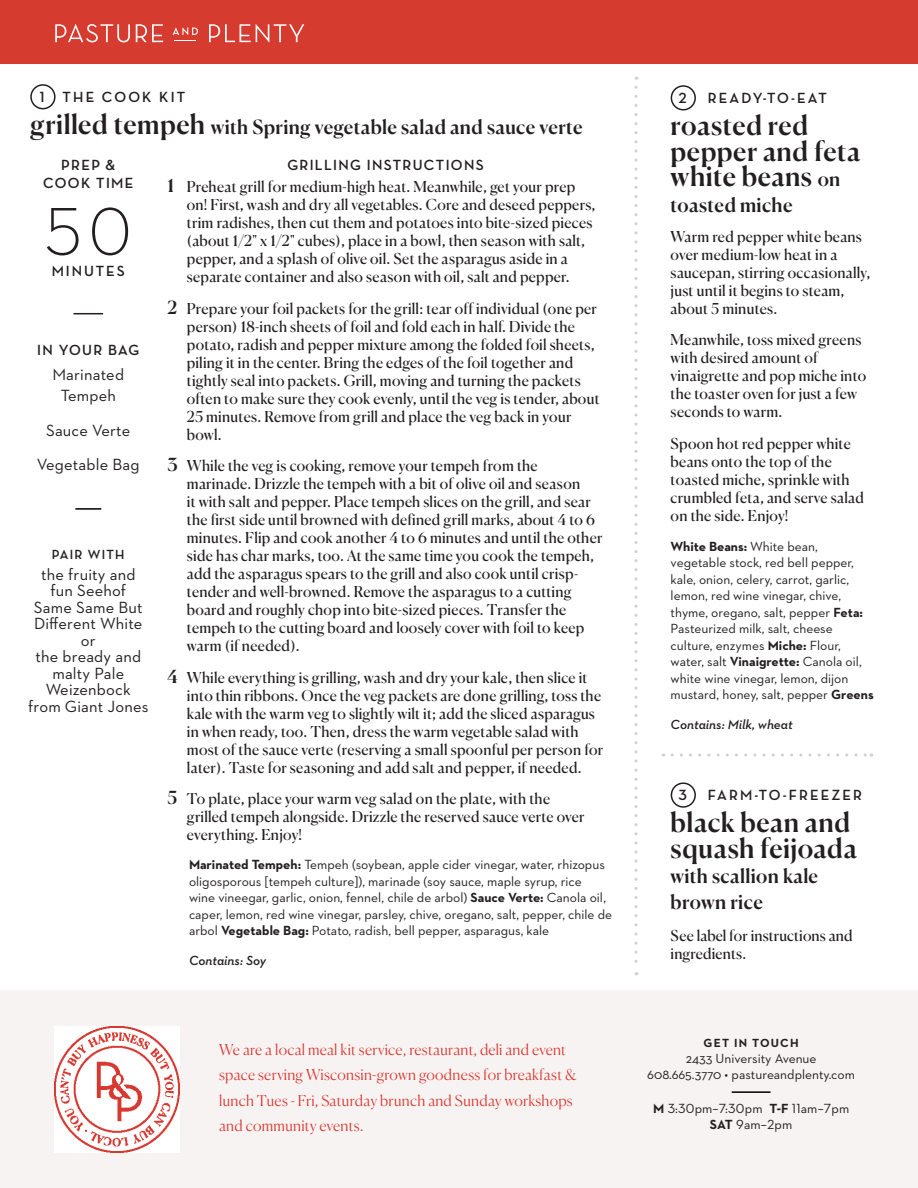
<style>
.page{position:relative;width:918px;height:1188px;background:#fff}
.page>*{position:absolute;margin:0;border:0;box-sizing:border-box;transform-origin:0 0}
.t1{font:300 69px "Neutraface 2 Text";color:#231f20}
.t2{font:500 27px/25.5px "Canela";letter-spacing:.015em;color:#231f20}
.t3{font:500 19.5px/25.5px "Canela";letter-spacing:.015em;color:#231f20}
.List_of_Ingredients{font:16.5px/16.5px "Neutraface 2 Text";letter-spacing:.01em;color:#231f20;text-align:center}
.t4{font:15px/18px "Canela";letter-spacing:.015em;color:#231f20}
.t5{font:300 15px/25.5px "Canela";letter-spacing:.02em;color:#d73830}
.List_of_Ingredients-2{font:700 15px/18px "Neutraface Display";letter-spacing:.09em;color:#231f20;text-align:center}
.List_of_Ingredients-3{font:700 15px "Neutraface Display";letter-spacing:.145em;color:#231f20}
.List_of_Ingredients-4{font:700 15px "Neutraface Display";letter-spacing:.13em;color:#231f20}
.t6{font:13.5px/16.5px "Neutraface 2 Text";color:#231f20}
.t7{font:italic 600 13.5px "Neutraface 2 Text";color:#231f20}
.List_of_Ingredients-5{font:700 13.5px "Neutraface Display";letter-spacing:.09em;color:#231f20}
.t8{font:700 12px "Neutraface 2 Text";letter-spacing:.1em;color:#231f20}
.s1{font-size:27px}
.s2{font-weight:500;font-size:18px}
.s3{font-weight:700}
.s4{font-size:19.5px}
</style>
<div class="page">
<div style="left:0;top:991px;width:918px;height:197px;background:#f7f3f2"></div>
<div style="left:0;top:0;width:918px;height:64px;background:#d63b30"></div>
<svg style="left:55px;top:24px;width:75px;height:18px"></svg>
<svg style="left:136px;top:24px;width:27px;height:18px"></svg>
<svg style="left:173px;top:27px;width:25px;height:14px"></svg>
<svg style="left:209px;top:24px;width:95px;height:19px"></svg>
<img style="left:54px;top:1027px;width:126px;height:125px">
<div style="left:30px;top:84px;width:26px;height:25px;border:2px solid #231f20;border-radius:50%"></div>
<div style="left:671px;top:85px;width:25px;height:26px;border:2px solid #231f20;border-radius:50%"></div>
<div style="left:671px;top:782px;width:25px;height:26px;border:2px solid #231f20;border-radius:50%"></div>
<svg style="left:634px;top:87px;width:4px;height:888px"></svg>
<hr style="left:73px;top:313px;width:30px;height:1px;background:#231f20">
<hr style="left:75px;top:508px;width:26px;height:2px;background:#231f20">
<svg style="left:672px;top:754px;width:200px;height:3px"></svg>
<hr style="left:732px;top:1091px;width:39px;height:2px;background:#000">
<p class="List_of_Ingredients-2" style="left:40px;top:88px;width:6px">1</p>
<p class="List_of_Ingredients-3" style="left:63px;top:89px;width:124px">THE COOK KIT</p>
<p class="t3" style="left:30px;top:113px;width:554px"><span class="s1">grilled tempeh</span> with Spring vegetable salad and sauce verte</p>
<p class="List_of_Ingredients-2" style="left:43px;top:156px;width:92px">PREP &amp;<br>COOK TIME</p>
<p class="t1" style="left:45px;top:189px;width:88px">50</p>
<p class="List_of_Ingredients-4" style="left:52px;top:263px;width:75px">MINUTES</p>
<p class="List_of_Ingredients-2" style="left:37px;top:341px;width:104px">IN YOUR BAG</p>
<p class="List_of_Ingredients" style="left:52px;top:364px;width:73px;line-height:21px">Marinated<br>Tempeh</p>
<p class="List_of_Ingredients" style="left:46px;top:422px;width:86px">Sauce Verte</p>
<p class="List_of_Ingredients" style="left:37px;top:456px;width:104px">Vegetable Bag</p>
<p class="List_of_Ingredients-5" style="left:52px;top:547px;width:74px">PAIR WITH</p>
<p class="List_of_Ingredients" style="left:28px;top:566px;width:122px">the fruity and fun Seehof<br>Same Same But<br>Different White or<br>the bready and malty Pale<br>Weizenbock from Giant Jones</p>
<p class="List_of_Ingredients-2" style="left:287px;top:156px;width:198px">GRILLING INSTRUCTIONS</p>
<p class="t4" style="left:187px;top:177px;width:410px;text-indent:-19px"><span class="s2">1</span> Preheat grill for medium-high heat. Meanwhile, get your prep on! First, wash and dry all vegetables. Core and deseed peppers, trim radishes, then cut them and potatoes into bite-sized pieces (about 1/2" x 1/2" cubes), place in a bowl, then season with salt, pepper, and a splash of olive oil. Set the asparagus aside in a separate container and also season with oil, salt and pepper.</p>
<p class="t4" style="left:187px;top:298px;width:414px;text-indent:-19px"><span class="s2">2</span> Prepare your foil packets for the grill: tear off individual (one per person) 18-inch sheets of foil and fold each in half. Divide the potato, radish and pepper mixture among the folded foil sheets, piling it in the center. Bring the edges of the foil together and tightly seal into packets. Grill, moving and turning the packets often to make sure they cook evenly, until the veg is tender, about 25 minutes. Remove from grill and place the veg back in your bowl.</p>
<p class="t4" style="left:187px;top:456px;width:417px;text-indent:-19px"><span class="s2">3</span> While the veg is cooking, remove your tempeh from the marinade. Drizzle the tempeh with a bit of olive oil and season<br>it with salt and pepper. Place tempeh slices on the grill, and sear the first side until browned with defined grill marks, about 4 to 6 minutes. Flip and cook another 4 to 6 minutes and until the other side has char marks, too. At the same time you cook the tempeh, add the asparagus spears to the grill and also cook until crisp&shy;tender and well-browned. Remove the asparagus to a cutting board and roughly chop into bite-sized pieces. Transfer the tempeh to the cutting board and loosely cover with foil to keep warm (if needed).</p>
<p class="t4" style="left:187px;top:667px;width:418px;text-indent:-19px"><span class="s2">4</span> While everything is grilling, wash and dry your kale, then slice it into thin ribbons. Once the veg packets are done grilling, toss the kale with the warm veg to slightly wilt it; add the sliced asparagus in when ready, too. Then, dress the warm vegetable salad with most of the sauce verte (reserving a small spoonful per person for later). Taste for seasoning and add salt and pepper, if needed.</p>
<p class="t4" style="left:187px;top:789px;width:399px;text-indent:-19px"><span class="s2">5</span> To plate, place your warm veg salad on the plate, with the grilled tempeh alongside. Drizzle the reserved sauce verte over everything. Enjoy!</p>
<p class="t6" style="left:189px;top:856px;width:425px"><span class="s3">Marinated Tempeh:</span> Tempeh (soybean, apple cider vinegar, water, rhizopus oligosporous [tempeh culture]), marinade (soy sauce, maple syrup, rice<br>wine vineegar, garlic, onion, fennel, chile de arbol) <span class="s3">Sauce Verte:</span> Canola oil, caper, lemon, red wine vinegar, parsley, chive, oregano, salt, pepper, chile de arbol <span class="s3">Vegetable Bag:</span> Potato, radish, bell pepper, asparagus, kale</p>
<p class="t7" style="left:189px;top:952px;width:79px">Contains: Soy</p>
<p class="t5" style="left:219px;top:1035px;width:359px">We are a local meal kit service, restaurant, deli and event space serving Wisconsin-grown goodness for breakfast &amp; lunch Tues - Fri, Saturday brunch and Sunday workshops and community events.</p>
<p class="List_of_Ingredients-2" style="left:679px;top:89px;width:10px">2</p>
<p class="List_of_Ingredients-3" style="left:708px;top:90px;width:120px">READY-TO-EAT</p>
<p class="t2" style="left:671px;top:111px;width:191px">roasted red pepper and feta white beans <span class="s4">on</span></p>
<p class="t3" style="left:671px;top:190px;width:124px">toasted miche</p>
<p class="t4" style="left:671px;top:226px;width:201px">Warm red pepper white beans over medium-low heat in a saucepan, stirring occasionally, just until it begins to steam, about 5 minutes.</p>
<p class="t4" style="left:671px;top:330px;width:197px">Meanwhile, toss mixed greens with desired amount of vinaigrette and pop miche into the toaster oven for just a few seconds to warm.</p>
<p class="t4" style="left:671px;top:433px;width:195px">Spoon hot red pepper white beans onto the top of the toasted miche, sprinkle with crumbled feta, and serve salad on the side. Enjoy!</p>
<p class="t6" style="left:671px;top:538px;width:205px"><span class="s3">White Beans:</span> White bean, vegetable stock, red bell pepper, kale, onion, celery, carrot, garlic, lemon, red wine vinegar, chive, thyme, oregano, salt, pepper <span class="s3">Feta:<br></span>Pasteurized milk, salt, cheese culture, enzymes <span class="s3">Miche:</span> Flour, water, salt <span class="s3">Vinaigrette:</span> Canola oil, white wine vinegar, lemon, dijon mustard, honey, salt, pepper <span class="s3">Greens</span></p>
<p class="t7" style="left:671px;top:716px;width:124px">Contains: Milk, wheat</p>
<p class="List_of_Ingredients-2" style="left:678px;top:786px;width:10px">3</p>
<p class="List_of_Ingredients-3" style="left:708px;top:787px;width:156px">FARM-TO-FREEZER</p>
<p class="t2" style="left:671px;top:808px;width:188px">black bean and squash feijoada</p>
<p class="t3" style="left:671px;top:862px;width:149px">with scallion kale brown rice</p>
<p class="t4" style="left:671px;top:926px;width:183px">See label for instructions and ingredients.</p>
<p class="t8" style="left:704px;top:1035px;width:97px">GET IN TOUCH</p>
<p class="t6" style="left:686px;top:1050px;width:132px">2433 University Avenue</p>
<p class="t6" style="left:647px;top:1066px;width:209px">608.665.3770 • pastureandplenty.com</p>
<p class="t6" style="left:653px;top:1100px;width:198px"><span class="s3">M</span> 3:30pm–7:30pm <span class="s3">T-F</span> 11am–7pm</p>
<p class="t6" style="left:710px;top:1116px;width:84px"><span class="s3">SAT</span> 9am–2pm</p>
</div>
